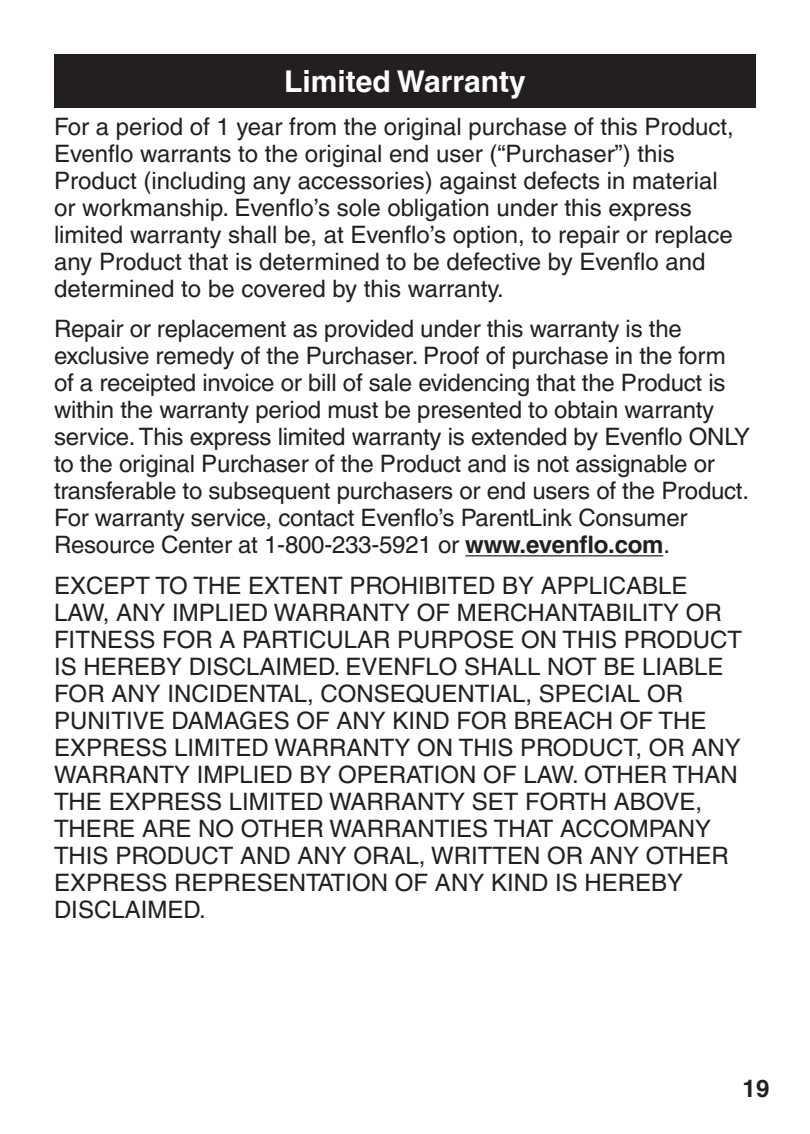
<style>
.page{position:relative;width:810px;height:1134px;background:#fff}
.page>*{position:absolute;margin:0;border:0;box-sizing:border-box;transform-origin:0 0}
.Heading_in_Document{font:700 30px "Helvetica LT Pro";color:#fff}
.t1{font:24px/27px "Helvetica LT Pro";color:#231f20}
.t2{font:700 24px "Helvetica LT Pro";color:#231f20}
.s1{font-weight:700}
</style>
<div class="page">
<div style="left:54px;top:54px;width:702px;height:54px;background:#231f20"></div>
<hr style="left:465px;top:555px;width:198px;height:1px;background:#231f20">
<p class="Heading_in_Document" style="left:284px;top:63px;width:243px">Limited Warranty</p>
<p class="t1" style="left:54px;top:113px;width:681px">For a period of 1 year from the original purchase of this Product, Evenflo warrants to the original end user (“Purchaser”) this Product (including any accessories) against defects in material or workmanship. Evenflo’s sole obligation under this express limited warranty shall be, at Evenflo’s option, to repair or replace any Product that is determined to be defective by Evenflo and determined to be covered by this warranty.</p>
<p class="t1" style="left:54px;top:315px;width:698px">Repair or replacement as provided under this warranty is the exclusive remedy of the Purchaser. Proof of purchase in the form of a receipted invoice or bill of sale evidencing that the Product is within the warranty period must be presented to obtain warranty service. This express limited warranty is extended by Evenflo ONLY to the original Purchaser of the Product and is not assignable or transferable to subsequent purchasers or end users of the Product.<br>For warranty service, contact Evenflo’s ParentLink Consumer Resource Center at 1-800-233-5921 or <span class="s1">www.evenflo.com</span>.</p>
<p class="t1" style="left:54px;top:572px;width:690px">EXCEPT TO THE EXTENT PROHIBITED BY APPLICABLE LAW, ANY IMPLIED WARRANTY OF MERCHANTABILITY OR FITNESS FOR A PARTICULAR PURPOSE ON THIS PRODUCT IS HEREBY DISCLAIMED. EVENFLO SHALL NOT BE LIABLE FOR ANY INCIDENTAL, CONSEQUENTIAL, SPECIAL OR PUNITIVE DAMAGES OF ANY KIND FOR BREACH OF THE EXPRESS LIMITED WARRANTY ON THIS PRODUCT, OR ANY WARRANTY IMPLIED BY OPERATION OF LAW. OTHER THAN THE EXPRESS LIMITED WARRANTY SET FORTH ABOVE, THERE ARE NO OTHER WARRANTIES THAT ACCOMPANY THIS PRODUCT AND ANY ORAL, WRITTEN OR ANY OTHER EXPRESS REPRESENTATION OF ANY KIND IS HEREBY DISCLAIMED.</p>
<p class="t2" style="left:743px;top:1074px;width:28px">19</p>
</div>
